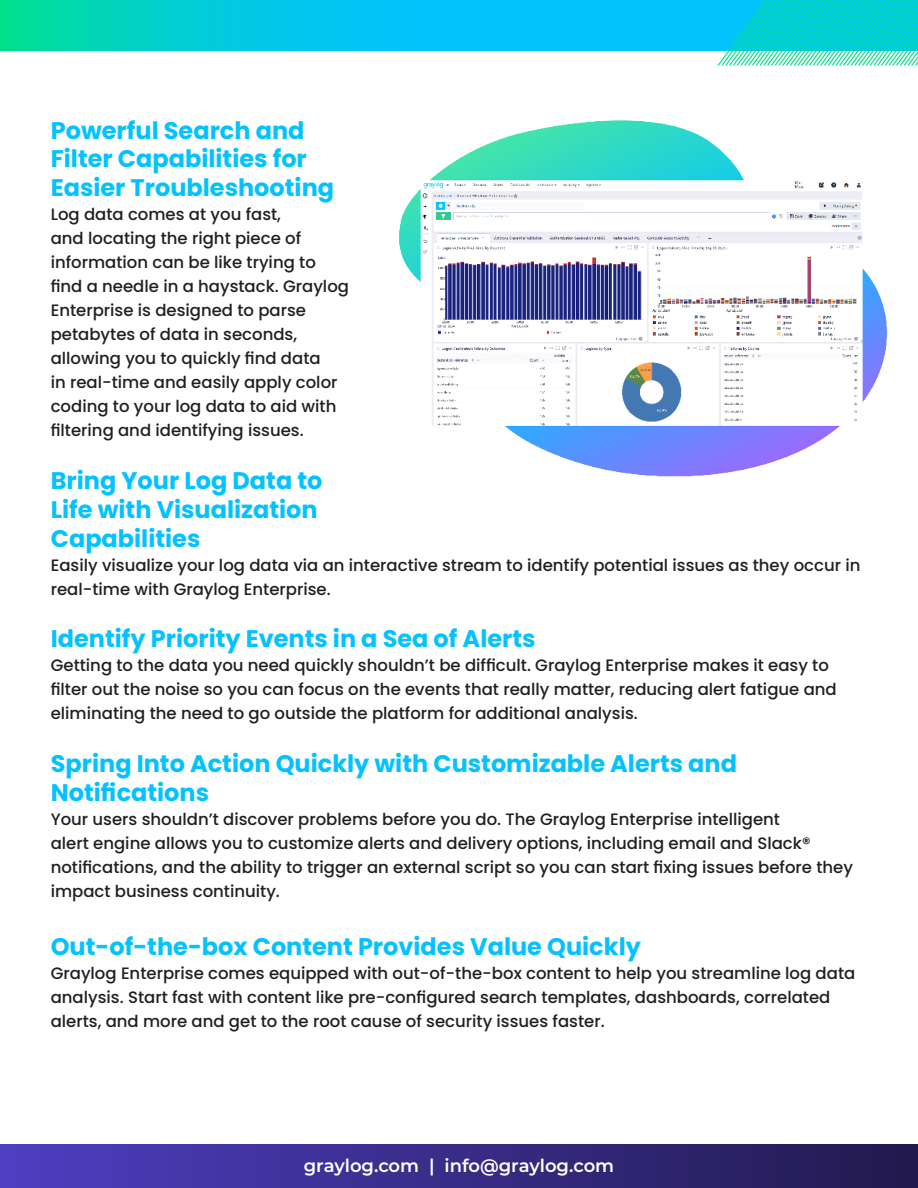
<style>
.page{position:relative;width:918px;height:1188px;background:#fff}
.page>*{position:absolute;margin:0;border:0;box-sizing:border-box;transform-origin:0 0}
.t1{font:700 24px/28.8px "Poppins";color:#03c2ff}
.t2{font:600 18px "Montserrat";color:#fff}
.t3{font:500 16.5px/24px "Poppins";color:#231f20}
</style>
<div class="page">
<div style="left:1px;top:1145px;width:916px;height:42px;background:linear-gradient(to right,#4f3ec1,#221a4d)"></div>
<svg style="left:0;top:0;width:717px;height:50px;background:#02c9e4"></svg>
<svg style="left:717px;top:0;width:201px;height:65px;background:#23d5d6"></svg>
<img style="left:399px;top:120px;width:489px;height:357px">
<h1 class="t1" style="left:51px;top:118px;width:285px">Powerful Search and<br>Filter Capabilities for<br>Easier Troubleshooting</h1>
<p class="t3" style="left:51px;top:203px;width:300px">Log data comes at you fast,<br>and locating the right piece of information can be like trying to find a needle in a haystack. Graylog<br>Enterprise is designed to parse petabytes of data in seconds, allowing you to quickly find data<br>in real-time and easily apply color coding to your log data to aid with filtering and identifying issues.</p>
<h1 class="t1" style="left:51px;top:468px;width:273px">Bring Your Log Data to<br>Life with Visualization<br>Capabilities</h1>
<p class="t3" style="left:51px;top:553px;width:811px">Easily visualize your log data via an interactive stream to identify potential issues as they occur in real-time with Graylog Enterprise.</p>
<h1 class="t1" style="left:51px;top:627px;width:486px">Identify Priority Events in a Sea of Alerts</h1>
<p class="t3" style="left:51px;top:654px;width:788px">Getting to the data you need quickly shouldn’t be difficult. Graylog Enterprise makes it easy to filter out the noise so you can focus on the events that really matter, reducing alert fatigue and eliminating the need to go outside the platform for additional analysis.</p>
<h1 class="t1" style="left:51px;top:751px;width:688px">Spring Into Action Quickly with Customizable Alerts and<br>Notifications</h1>
<p class="t3" style="left:51px;top:807px;width:804px">Your users shouldn’t discover problems before you do. The Graylog Enterprise intelligent<br>alert engine allows you to customize alerts and delivery options, including email and Slack® notifications, and the ability to trigger an external script so you can start fixing issues before they impact business continuity.</p>
<h1 class="t1" style="left:51px;top:934px;width:592px">Out-of-the-box Content Provides Value Quickly</h1>
<p class="t3" style="left:51px;top:961px;width:806px">Graylog Enterprise comes equipped with out-of-the-box content to help you streamline log data analysis. Start fast with content like pre-configured search templates, dashboards, correlated alerts, and more and get to the root cause of security issues faster.</p>
<p class="t2" style="left:304px;top:1158px;width:312px">graylog.com | info@graylog.com</p>
</div>
